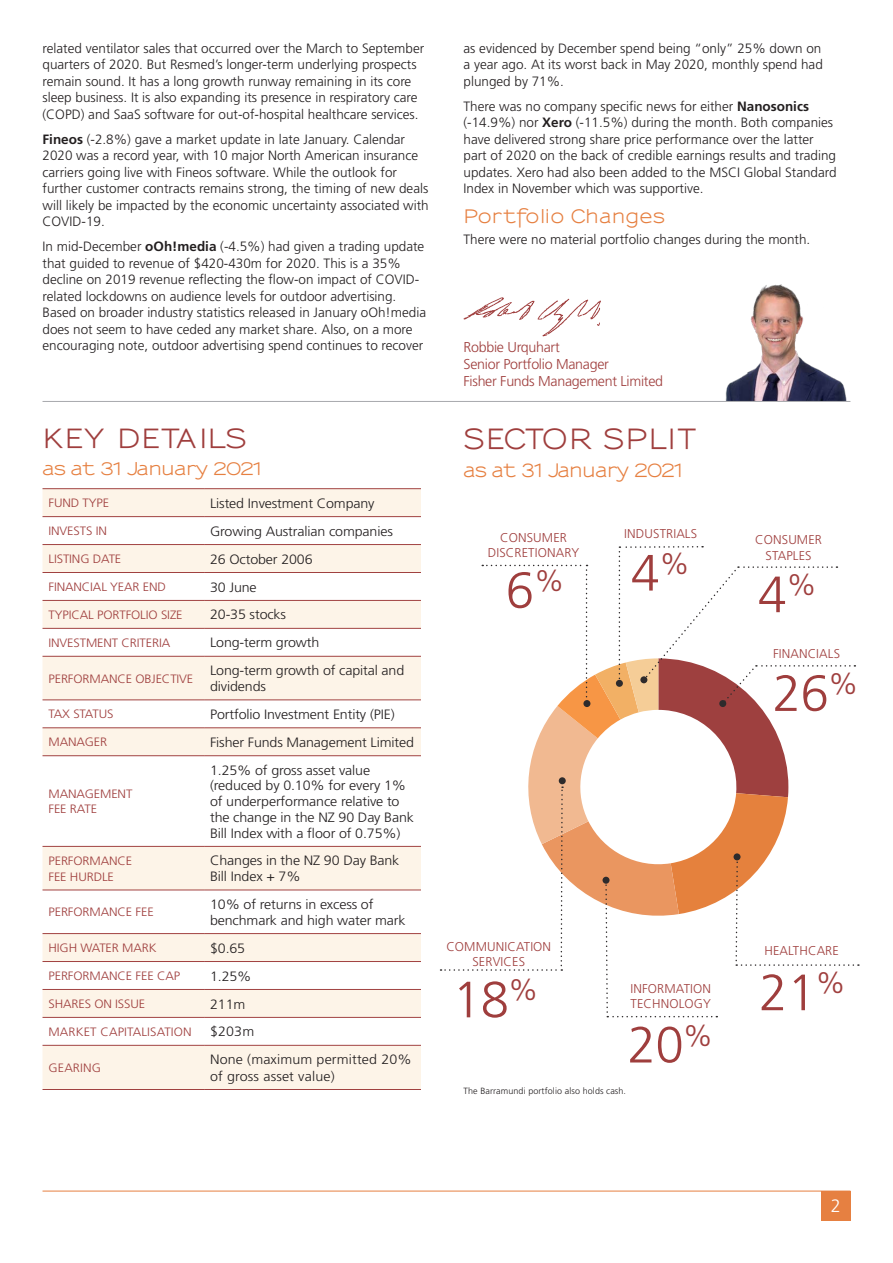
<style>
.page{position:relative;width:893px;height:1263px;background:#fff}
.page>*{position:absolute;margin:0;border:0;box-sizing:border-box;transform-origin:0 0}
.t1{font:300 51px "Frutiger LT Std";letter-spacing:-.01em;color:#9f3e3d}
.t2{font:700 27px "Sansumi";letter-spacing:.035em;color:#9f3e3d}
.t3{font:700 25.65px "Sansumi";letter-spacing:.03em;color:#9f3e3d;scale:1.05 1}
.t4{font:700 18px "Sansumi";letter-spacing:-.02em;color:#e68041}
.t5{font:700 18px "Sansumi";letter-spacing:.05em;color:#e68041}
.t6{font:300 18px "Frutiger LT Std";color:#fff}
.t7{font:700 17.1px "Sansumi";letter-spacing:-.02em;color:#e68041;scale:1.05 1}
.t8{font:300 14.25px/17.1px "Frutiger LT Std";letter-spacing:-.02em;color:#9f3e3d}
.t9{font:300 13.5px/16.5px "Frutiger LT Std";color:#231f20}
.t10{font:300 13.5px/15.8px "Frutiger LT Std";color:#231f20;scale:1.05 1}
.t11{font:300 12.75px/15.3px "Frutiger LT Std";letter-spacing:.01em;color:#9f3e3d;text-align:center}
.t12{font:300 12.15px/15.6px "Frutiger LT Std";letter-spacing:-.01em;color:#9f3e3d;scale:1.05 1}
.t13{font:300 12.15px "Frutiger LT Std";letter-spacing:.01em;color:#9f3e3d;scale:1.05 1}
.t14{font:300 9px "Frutiger LT Std";letter-spacing:.01em;color:#231f20}
.s1{font-weight:700}
</style>
<div class="page">
<img style="left:725px;top:284px;width:122px;height:117px">
<hr style="left:43px;top:401px;width:807px;height:1px;background:#a8a9ad">
<svg style="left:43px;top:489px;width:378px;height:600px;fill:#fdf4e8"></svg>
<hr style="left:43px;top:488px;width:161px;height:1px;background:#9f3e3d">
<hr style="left:204px;top:488px;width:217px;height:1px;background:#9f3e3d">
<hr style="left:43px;top:516px;width:161px;height:1px;background:#9f3e3d">
<hr style="left:43px;top:544px;width:161px;height:1px;background:#9f3e3d">
<hr style="left:43px;top:572px;width:161px;height:1px;background:#9f3e3d">
<hr style="left:43px;top:600px;width:161px;height:1px;background:#9f3e3d">
<hr style="left:43px;top:628px;width:161px;height:1px;background:#9f3e3d">
<hr style="left:43px;top:656px;width:161px;height:1px;background:#9f3e3d">
<hr style="left:43px;top:699px;width:161px;height:1px;background:#9f3e3d">
<hr style="left:43px;top:727px;width:161px;height:1px;background:#9f3e3d">
<hr style="left:43px;top:755px;width:161px;height:1px;background:#9f3e3d">
<hr style="left:43px;top:846px;width:161px;height:1px;background:#9f3e3d">
<hr style="left:43px;top:890px;width:161px;height:1px;background:#9f3e3d">
<hr style="left:43px;top:933px;width:161px;height:1px;background:#9f3e3d">
<hr style="left:43px;top:961px;width:161px;height:1px;background:#9f3e3d">
<hr style="left:43px;top:989px;width:161px;height:1px;background:#9f3e3d">
<hr style="left:43px;top:1017px;width:161px;height:1px;background:#9f3e3d">
<hr style="left:43px;top:1045px;width:161px;height:1px;background:#9f3e3d">
<hr style="left:43px;top:1089px;width:161px;height:1px;background:#9f3e3d">
<hr style="left:204px;top:516px;width:217px;height:1px;background:#9f3e3d">
<hr style="left:204px;top:544px;width:217px;height:1px;background:#9f3e3d">
<hr style="left:204px;top:572px;width:217px;height:1px;background:#9f3e3d">
<hr style="left:204px;top:600px;width:217px;height:1px;background:#9f3e3d">
<hr style="left:204px;top:628px;width:217px;height:1px;background:#9f3e3d">
<hr style="left:204px;top:656px;width:217px;height:1px;background:#9f3e3d">
<hr style="left:204px;top:699px;width:217px;height:1px;background:#9f3e3d">
<hr style="left:204px;top:727px;width:217px;height:1px;background:#9f3e3d">
<hr style="left:204px;top:755px;width:217px;height:1px;background:#9f3e3d">
<hr style="left:204px;top:846px;width:217px;height:1px;background:#9f3e3d">
<hr style="left:204px;top:890px;width:217px;height:1px;background:#9f3e3d">
<hr style="left:204px;top:933px;width:217px;height:1px;background:#9f3e3d">
<hr style="left:204px;top:961px;width:217px;height:1px;background:#9f3e3d">
<hr style="left:204px;top:989px;width:217px;height:1px;background:#9f3e3d">
<hr style="left:204px;top:1017px;width:217px;height:1px;background:#9f3e3d">
<hr style="left:204px;top:1045px;width:217px;height:1px;background:#9f3e3d">
<hr style="left:204px;top:1089px;width:217px;height:1px;background:#9f3e3d">
<svg style="left:441px;top:546px;width:418px;height:471px"></svg>
<svg style="left:463px;top:297px;width:138px;height:39px"></svg>
<div style="left:559px;top:777px;width:7px;height:7px;background:#2e2b2c;border-radius:50%"></div>
<hr style="left:43px;top:1191px;width:807px;height:1px;background:#e68041">
<div style="left:821px;top:1191px;width:29px;height:29px;background:#e68041"></div>
<p class="t9" style="left:43px;top:40px;width:383px">related ventilator sales that occurred over the March to September quarters of 2020. But Resmed’s longer-term underlying prospects remain sound. It has a long growth runway remaining in its core sleep business. It is also expanding its presence in respiratory care (COPD) and SaaS software for out-of-hospital healthcare services.</p>
<p class="t9" style="left:43px;top:131px;width:388px"><span class="s1">Fineos</span> (-2.8%) gave a market update in late January. Calendar 2020 was a record year, with 10 major North American insurance carriers going live with Fineos software. While the outlook for further customer contracts remains strong, the timing of new deals will likely be impacted by the economic uncertainty associated with COVID-19.</p>
<p class="t9" style="left:43px;top:238px;width:385px">In mid-December <span class="s1">oOh!media</span> (-4.5%) had given a trading update that guided to revenue of $420-430m for 2020. This is a 35% decline on 2019 revenue reflecting the flow-on impact of COVID&shy;related lockdowns on audience levels for outdoor advertising.<br>Based on broader industry statistics released in January oOh!media does not seem to have ceded any market share. Also, on a more encouraging note, outdoor advertising spend continues to recover</p>
<h3 class="t3" style="left:43px;top:424px;width:196px">KEY DETAILS</h3>
<p class="t7" style="left:43px;top:459px;width:213px">as at 31 January 2021</p>
<p class="t12" style="left:49px;top:495px;width:59px">FUND TYPE</p>
<p class="t10" style="left:210px;top:495px;width:158px">Listed Investment Company</p>
<p class="t12" style="left:49px;top:523px;width:57px">INVESTS IN</p>
<p class="t10" style="left:210px;top:523px;width:176px">Growing Australian companies</p>
<p class="t12" style="left:49px;top:551px;width:71px">LISTING DATE</p>
<p class="t10" style="left:210px;top:551px;width:99px">26 October 2006</p>
<p class="t12" style="left:49px;top:579px;width:113px">FINANCIAL YEAR END</p>
<p class="t10" style="left:210px;top:579px;width:46px">30 June</p>
<p class="t12" style="left:49px;top:607px;width:129px">TYPICAL PORTFOLIO SIZE</p>
<p class="t10" style="left:210px;top:607px;width:74px">20-35 stocks</p>
<p class="t12" style="left:49px;top:635px;width:117px">INVESTMENT CRITERIA</p>
<p class="t10" style="left:210px;top:635px;width:106px">Long-term growth</p>
<p class="t12" style="left:49px;top:671px;width:139px">PERFORMANCE OBJECTIVE</p>
<p class="t10" style="left:210px;top:663px;width:186px">Long-term growth of capital and dividends</p>
<p class="t12" style="left:49px;top:706px;width:63px">TAX STATUS</p>
<p class="t10" style="left:210px;top:706px;width:177px">Portfolio Investment Entity (PIE)</p>
<p class="t12" style="left:49px;top:734px;width:57px">MANAGER</p>
<p class="t10" style="left:210px;top:734px;width:196px">Fisher Funds Management Limited</p>
<p class="t12" style="left:49px;top:786px;width:81px">MANAGEMENT<br>FEE RATE</p>
<p class="t10" style="left:210px;top:762px;width:196px">1.25% of gross asset value (reduced by 0.10% for every 1% of underperformance relative to the change in the NZ 90 Day Bank<br>Bill Index with a floor of 0.75%)</p>
<p class="t12" style="left:49px;top:853px;width:81px">PERFORMANCE<br>FEE HURDLE</p>
<p class="t10" style="left:210px;top:853px;width:182px">Changes in the NZ 90 Day Bank<br>Bill Index + 7%</p>
<p class="t12" style="left:49px;top:904px;width:102px">PERFORMANCE FEE</p>
<p class="t10" style="left:210px;top:897px;width:188px">10% of returns in excess of benchmark and high water mark</p>
<p class="t12" style="left:49px;top:940px;width:104px">HIGH WATER MARK</p>
<p class="t10" style="left:210px;top:940px;width:35px">$0.65</p>
<p class="t12" style="left:49px;top:968px;width:127px">PERFORMANCE FEE CAP</p>
<p class="t10" style="left:210px;top:968px;width:41px">1.25%</p>
<p class="t12" style="left:49px;top:996px;width:94px">SHARES ON ISSUE</p>
<p class="t10" style="left:210px;top:996px;width:35px">211m</p>
<p class="t13" style="left:49px;top:1025px;width:138px">MARKET CAPITALISATION</p>
<p class="t10" style="left:210px;top:1024px;width:44px">$203m</p>
<p class="t13" style="left:49px;top:1061px;width:51px">GEARING</p>
<p class="t10" style="left:210px;top:1052px;width:194px;line-height:16.2px">None (maximum permitted 20% of gross asset value)</p>
<p class="t9" style="left:463px;top:40px;width:361px;text-align:justify">as evidenced by December spend being “only” 25% down on a year ago. At its worst back in May 2020, monthly spend had plunged by 71%.</p>
<p class="t9" style="left:463px;top:98px;width:375px">There was no company specific news for either <span class="s1">Nanosonics </span>(-14.9%) nor <span class="s1">Xero</span> (-11.5%) during the month. Both companies have delivered strong share price performance over the latter part of 2020 on the back of credible earnings results and trading updates. Xero had also been added to the MSCI Global Standard Index in November which was supportive.</p>
<h3 class="t5" style="left:463px;top:207px;width:203px">Portfolio Changes</h3>
<p class="t9" style="left:463px;top:231px;width:348px">There were no material portfolio changes during the month.</p>
<p class="t8" style="left:463px;top:339px;width:201px">Robbie Urquhart<br>Senior Portfolio Manager<br>Fisher Funds Management Limited</p>
<h2 class="t2" style="left:463px;top:424px;width:234px">SECTOR SPLIT</h2>
<h3 class="t4" style="left:463px;top:461px;width:224px">as at 31 January 2021</h3>
<p class="t11" style="left:488px;top:530px;width:93px">CONSUMER<br>DISCRETIONARY</p>
<h1 class="t1" style="left:506px;top:561px;width:60px">6<sup>%</sup></h1>
<p class="t11" style="left:624px;top:526px;width:74px">INDUSTRIALS</p>
<h1 class="t1" style="left:631px;top:544px;width:60px">4<sup>%</sup></h1>
<p class="t11" style="left:755px;top:532px;width:68px">CONSUMER<br>STAPLES</p>
<h1 class="t1" style="left:758px;top:566px;width:60px">4<sup>%</sup></h1>
<p class="t11" style="left:773px;top:646px;width:69px">FINANCIALS</p>
<h1 class="t1" style="left:773px;top:664px;width:87px">26<sup>%</sup></h1>
<p class="t11" style="left:446px;top:939px;width:106px">COMMUNICATION<br>SERVICES</p>
<p class="t11" style="left:764px;top:943px;width:76px">HEALTHCARE</p>
<h1 class="t1" style="left:453px;top:971px;width:87px">18<sup>%</sup></h1>
<p class="t11" style="left:630px;top:981px;width:82px;text-align:left">INFORMATION<br>TECHNOLOGY</p>
<h1 class="t1" style="left:628px;top:1016px;width:87px">20<sup>%</sup></h1>
<p class="t14" style="left:463px;top:1085px;width:164px">The Barramundi portfolio also holds cash.</p>
<h1 class="t1" style="left:759px;top:964px;width:88px">21<sup>%</sup></h1>
<h3 class="t6" style="left:831px;top:1196px;width:12px">2</h3>
</div>
